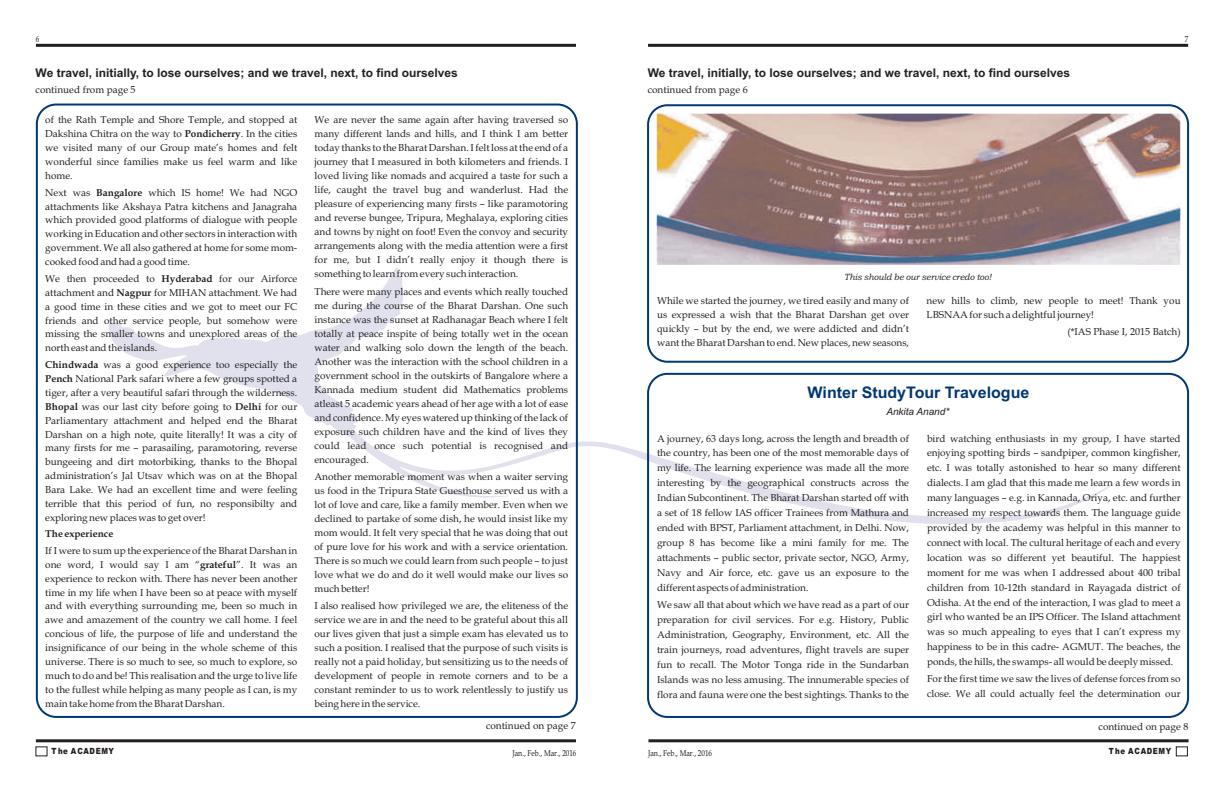
<style>
.page{position:relative;width:1224px;height:792px;background:#fff}
.page>*{position:absolute;margin:0;border:0;box-sizing:border-box;transform-origin:0 0}
.t1{font:700 16px "Arial";color:#013874}
.t2{font:700 12px "Arial";color:#231f20}
.t3{font:10px/14px "Book Antiqua";color:#231f20;text-align:justify}
.t4{font:700 10px "Book Antiqua";color:#231f20}
.t5{font:italic 10px "Arial";color:#231f20}
.t6{font:italic 9px "Bookman Old Style";letter-spacing:-.015em;color:#231f20}
.t7{font:8.5px "Book Antiqua";color:#231f20;scale:.83 1}
.t8{font:900 8.5px "Arial";letter-spacing:.085em;color:#231f20;scale:.83 1}
.s1{font-weight:700}
</style>
<div class="page">
<svg style="left:108px;top:268px;width:1007px;height:256px"></svg>
<div style="left:1176px;top:746px;width:12px;height:10px;border:1px solid #231f20"></div>
<hr style="left:36px;top:739px;width:540px;height:3px;background:#231f20">
<hr style="left:648px;top:44px;width:540px;height:3px;background:#231f20">
<hr style="left:36px;top:44px;width:540px;height:3px;background:#231f20">
<hr style="left:648px;top:739px;width:541px;height:3px;background:#231f20">
<div style="left:647px;top:104px;width:542px;height:259px;border:2px solid #013874;border-radius:19px"></div>
<img style="left:656px;top:114px;width:524px;height:151px">
<div style="left:647px;top:373px;width:542px;height:345px;border:2px solid #013874;border-radius:19px"></div>
<p class="t7" style="left:36px;top:36px;width:6px">6</p>
<p class="t7" style="left:1185px;top:36px;width:6px">7</p>
<p class="t2" style="left:36px;top:68px;width:424px">We travel, initially, to lose ourselves; and we travel, next, to find ourselves</p>
<p class="t3" style="left:36px;top:84px;width:102px">continued from page 5</p>
<p class="t3" style="left:648px;top:84px;width:102px">continued from page 6</p>
<p class="t3" style="left:45px;top:114px;width:254px">of the Rath Temple and Shore Temple, and stopped at Dakshina Chitra on the way to <span class="s1">Pondicherry</span>. In the cities we visited many of our Group mate’s homes and felt wonderful since families make us feel warm and like home.</p>
<p class="t3" style="left:45px;top:186px;width:254px">Next was <span class="s1">Bangalore</span> which IS home! We had NGO attachments like Akshaya Patra kitchens and Janagraha which provided good platforms of dialogue with people working in Education and other sectors in interaction with government. We all also gathered at home for some mom&shy;cooked food and had a good time.</p>
<p class="t3" style="left:45px;top:273px;width:254px">We then proceeded to <span class="s1">Hyderabad</span> for our Airforce attachment and <span class="s1">Nagpur</span> for MIHAN attachment. We had a good time in these cities and we got to meet our FC friends and other service people, but somehow were missing the smaller towns and unexplored areas of the north east and the islands.</p>
<p class="t3" style="left:45px;top:359px;width:254px"><span class="s1">Chindwada</span> was a good experience too especially the <span class="s1">Pench</span> National Park safari where a few groups spotted a tiger, after a very beautiful safari through the wilderness.<br><span class="s1">Bhopal</span> was our last city before going to <span class="s1">Delhi</span> for our Parliamentary attachment and helped end the Bharat Darshan on a high note, quite literally! It was a city of many firsts for me – parasailing, paramotoring, reverse bungeeing and dirt motorbiking, thanks to the Bhopal administration’s Jal Utsav which was on at the Bhopal Bara Lake. We had an excellent time and were feeling terrible that this period of fun, no responsibilty and exploring new places was to get over!</p>
<p class="t4" style="left:45px;top:530px;width:70px">The experience</p>
<p class="t3" style="left:45px;top:545px;width:254px">If I were to sum up the experience of the Bharat Darshan in one word, I would say I am “<span class="s1">grateful</span>”. It was an experience to reckon with. There has never been another time in my life when I have been so at peace with myself and with everything surrounding me, been so much in awe and amazement of the country we call home. I feel concious of life, the purpose of life and understand the insignificance of our being in the whole scheme of this universe. There is so much to see, so much to explore, so much to do and be! This realisation and the urge to live life to the fullest while helping as many people as I can, is my main take home from the Bharat Darshan.</p>
<p class="t2" style="left:648px;top:68px;width:424px">We travel, initially, to lose ourselves; and we travel, next, to find ourselves</p>
<p class="t3" style="left:315px;top:114px;width:255px">We are never the same again after having traversed so many different lands and hills, and I think I am better today thanks to the Bharat Darshan. I felt loss at the end of a journey that I measured in both kilometers and friends. I loved living like nomads and acquired a taste for such a life, caught the travel bug and wanderlust. Had the pleasure of experiencing many firsts – like paramotoring and reverse bungee, Tripura, Meghalaya, exploring cities and towns by night on foot! Even the convoy and security arrangements along with the media attention were a first for me, but I didn’t really enjoy it though there is something to learn from every such interaction.</p>
<p class="t3" style="left:315px;top:285px;width:255px">There were many places and events which really touched me during the course of the Bharat Darshan. One such instance was the sunset at Radhanagar Beach where I felt totally at peace inspite of being totally wet in the ocean water and walking solo down the length of the beach.<br>Another was the interaction with the school children in a government school in the outskirts of Bangalore where a Kannada medium student did Mathematics problems atleast 5 academic years ahead of her age with a lot of ease and confidence. My eyes watered up thinking of the lack of exposure such children have and the kind of lives they could lead once such potential is recognised and encouraged.</p>
<p class="t3" style="left:315px;top:471px;width:255px">Another memorable moment was when a waiter serving us food in the Tripura State Guesthouse served us with a lot of love and care, like a family member. Even when we declined to partake of some dish, he would insist like my mom would. It felt very special that he was doing that out of pure love for his work and with a service orientation.<br>There is so much we could learn from such people – to just love what we do and do it well would make our lives so much better!</p>
<p class="t3" style="left:315px;top:600px;width:255px">I also realised how privileged we are, the eliteness of the service we are in and the need to be grateful about this all our lives given that just a simple exam has elevated us to such a position. I realised that the purpose of such visits is really not a paid holiday, but sensitizing us to the needs of development of people in remote corners and to be a constant reminder to us to work relentlessly to justify us being here in the service.</p>
<p class="t7" style="left:512px;top:750px;width:79px">Jan., Feb., Mar., 2016</p>
<p class="t7" style="left:648px;top:750px;width:79px">Jan., Feb., Mar., 2016</p>
<p class="t6" style="left:844px;top:273px;width:149px">This should be our service credo too!</p>
<p class="t3" style="left:657px;top:294px;width:254px">While we started the journey, we tired easily and many of us expressed a wish that the Bharat Darshan get over quickly – but by the end, we were addicted and didn’t want the Bharat Darshan to end. New places, new seasons,</p>
<p class="t3" style="left:927px;top:294px;width:256px">new hills to climb, new people to meet! Thank you<br>LBSNAA for such a delightful journey!</p>
<p class="t3" style="left:1067px;top:326px;width:115px">(*IAS Phase I, 2015 Batch)</p>
<h1 class="t1" style="left:808px;top:386px;width:223px">Winter StudyTour Travelogue</h1>
<p class="t3" style="left:657px;top:432px;width:254px;line-height:14.9px">A journey, 63 days long, across the length and breadth of the country, has been one of the most memorable days of my life. The learning experience was made all the more interesting by the geographical constructs across the Indian Subcontinent. The Bharat Darshan started off with a set of 18 fellow IAS officer Trainees from Mathura and ended with BPST, Parliament attachment, in Delhi. Now, group 8 has become like a mini family for me. The attachments – public sector, private sector, NGO, Army, Navy and Air force, etc. gave us an exposure to the different aspects of administration.</p>
<p class="t3" style="left:657px;top:598px;width:254px;line-height:14.9px">We saw all that about which we have read as a part of our preparation for civil services. For e.g. History, Public Administration, Geography, Environment, etc. All the train journeys, road adventures, flight travels are super fun to recall. The Motor Tonga ride in the Sundarban Islands was no less amusing. The innumerable species of flora and fauna were one the best sightings. Thanks to the</p>
<p class="t5" style="left:886px;top:408px;width:64px">Ankita Anand*</p>
<p class="t3" style="left:927px;top:432px;width:255px;line-height:14.9px">bird watching enthusiasts in my group, I have started enjoying spotting birds – sandpiper, common kingfisher, etc. I was totally astonished to hear so many different dialects. I am glad that this made me learn a few words in many languages – e.g. in Kannada, Oriya, etc. and further increased my respect towards them. The language guide provided by the academy was helpful in this manner to connect with local. The cultural heritage of each and every location was so different yet beautiful. The happiest moment for me was when I addressed about 400 tribal children from 10-12th standard in Rayagada district of Odisha. At the end of the interaction, I was glad to meet a girl who wanted be an IPS Officer. The Island attachment was so much appealing to eyes that I can’t express my happiness to be in this cadre- AGMUT. The beaches, the ponds, the hills, the swamps- all would be deeply missed.</p>
<p class="t3" style="left:927px;top:673px;width:255px;line-height:14.8px">For the first time we saw the lives of defense forces from so close. We all could actually feel the determination our</p>
<p class="t3" style="left:486px;top:720px;width:91px">continued on page 7</p>
<p class="t3" style="left:1099px;top:720px;width:91px">continued on page 8</p>
<p class="t8" style="left:52px;top:748px;width:77px">The ACADEMY</p>
<p class="t8" style="left:1109px;top:748px;width:77px">T he ACADEMY</p>
</div>
